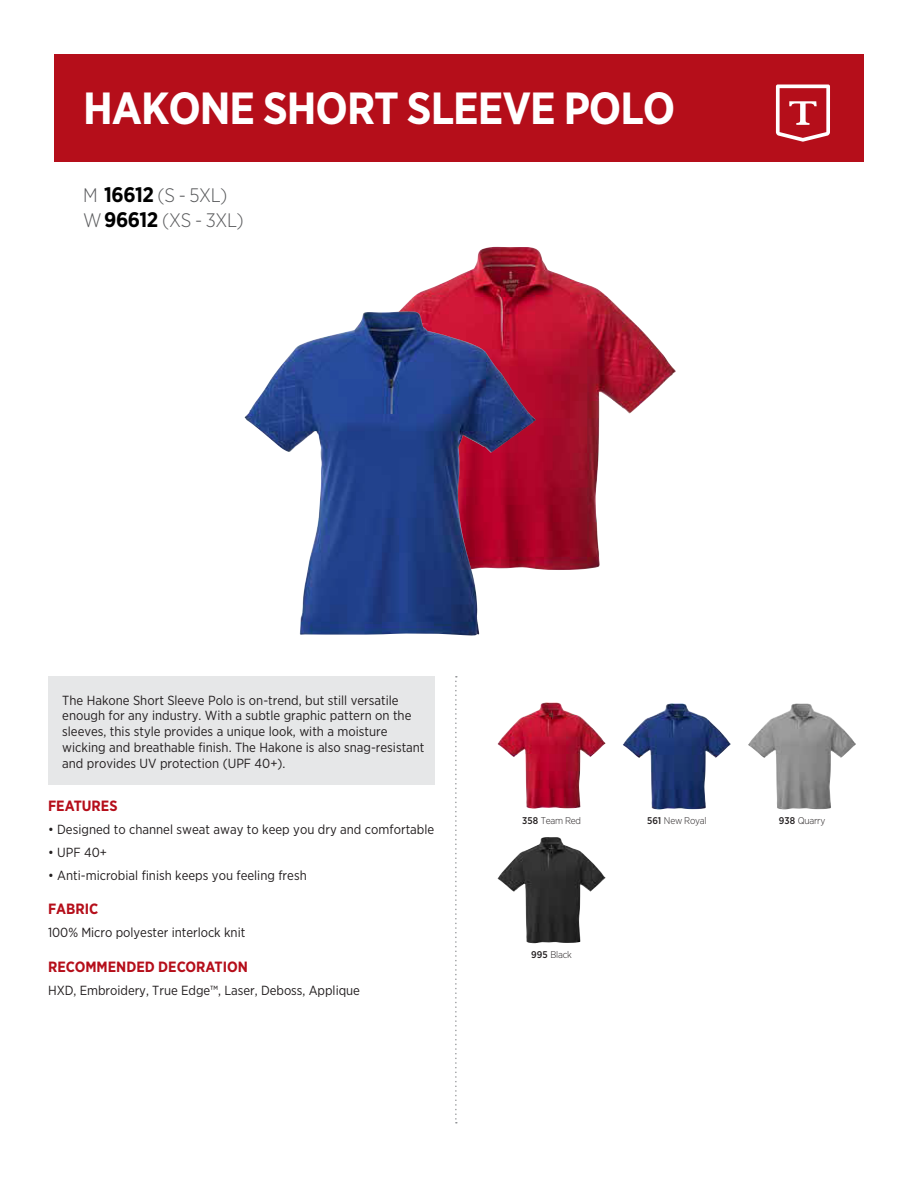
<style>
.page{position:relative;width:918px;height:1188px;background:#fff}
.page>*{position:absolute;margin:0;border:0;box-sizing:border-box;transform-origin:0 0}
.t1{font:700 45px "Gotham Narrow";letter-spacing:-.025em;color:#fff}
.t2{font:300 19.5px/24.9px "Gotham Narrow";letter-spacing:-.025em;color:#58595b}
.t3{font:700 14.85px "Gotham Narrow";color:#b50e1a}
.t4{font:13.2px/15.9px "Gotham Narrow";color:#231f20}
.t5{font:300 9.75px "Gotham Narrow";letter-spacing:-.025em;color:#231f20}
.s1{font-weight:700;font-size:21px;color:#000}
.s2{font-weight:500}
</style>
<div class="page">
<img style="left:399px;top:247px;width:277px;height:323px">
<div style="left:54px;top:54px;width:810px;height:108px;background:#b50e1a"></div>
<svg style="left:455px;top:676px;width:2px;height:448px"></svg>
<div style="left:48px;top:676px;width:386px;height:108px;background:#e6e7e8"></div>
<svg style="left:776px;top:84px;width:54px;height:58px"></svg>
<img style="left:748px;top:703px;width:108px;height:107px">
<img style="left:497px;top:837px;width:109px;height:106px">
<img style="left:244px;top:311px;width:292px;height:325px">
<img style="left:497px;top:703px;width:109px;height:106px">
<img style="left:623px;top:703px;width:108px;height:107px">
<h1 class="t1" style="left:83px;top:79px;width:594px">HAKONE SHORT SLEEVE POLO</h1>
<h2 class="t2" style="left:83px;top:182px;width:162px">M <span class="s1">16612</span> (S - 5XL)<br>W <span class="s1">96612</span> (XS - 3XL)</h2>
<p class="t4" style="left:62px;top:692px;width:364px">The Hakone Short Sleeve Polo is on-trend, but still versatile enough for any industry. With a subtle graphic pattern on the sleeves, this style provides a unique look, with a moisture wicking and breathable finish. The Hakone is also snag-resistant and provides UV protection (UPF 40+).</p>
<p class="t3" style="left:48px;top:797px;width:71px">FEATURES</p>
<p class="t4" style="left:48px;top:821px;width:388px">• Designed to channel sweat away to keep you dry and comfortable</p>
<p class="t4" style="left:48px;top:844px;width:60px">• UPF 40+</p>
<p class="t4" style="left:48px;top:867px;width:260px">• Anti-microbial finish keeps you feeling fresh</p>
<p class="t3" style="left:48px;top:899px;width:52px">FABRIC</p>
<p class="t4" style="left:48px;top:925px;width:199px">100% Micro polyester interlock knit</p>
<p class="t3" style="left:48px;top:957px;width:201px">RECOMMENDED DECORATION</p>
<p class="t4" style="left:48px;top:982px;width:313px">HXD, Embroidery, True Edge™, Laser, Deboss, Applique</p>
<p class="t5" style="left:522px;top:814px;width:60px"><span class="s2">358</span> Team Red</p>
<p class="t5" style="left:647px;top:814px;width:61px"><span class="s2">561</span> New Royal</p>
<p class="t5" style="left:779px;top:814px;width:48px"><span class="s2">938</span> Quarry</p>
<p class="t5" style="left:531px;top:949px;width:42px"><span class="s2">995</span> Black</p>
</div>
